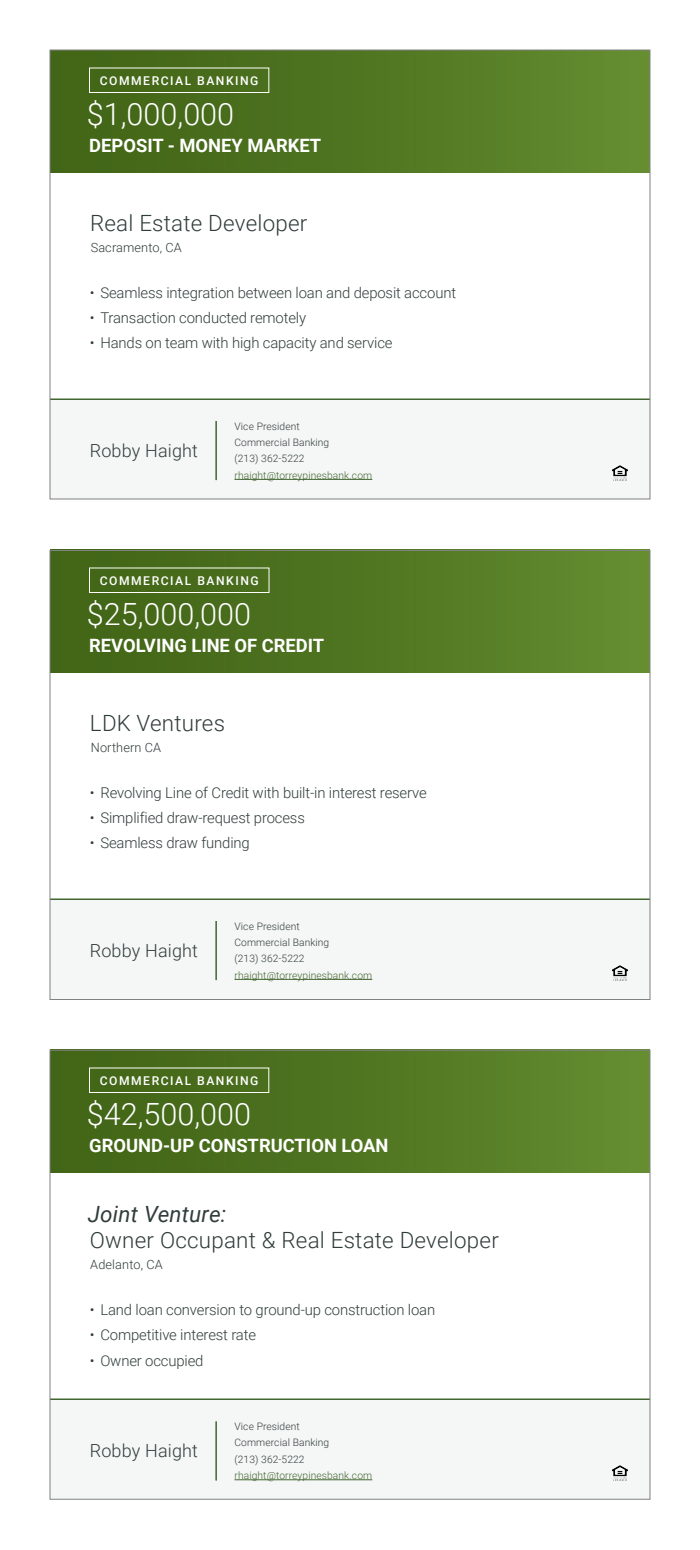
<style>
.page{position:relative;width:700px;height:1550px;background:#fff}
.page>*{position:absolute;margin:0;border:0;box-sizing:border-box;transform-origin:0 0}
.t1{font:300 30.6px "Roboto";color:#fff}
.Company{font:300 22.4px/26.9px "Roboto";letter-spacing:.01em;color:#303d3b}
.t2{font:700 18.4px "Roboto";color:#fff}
.t3{font:300 18px "Roboto";letter-spacing:.01em;color:#303d3b}
.t4{font:300 14.9px "Roboto";letter-spacing:-.01em;color:#303d3b}
.City{font:300 12.75px "Roboto";letter-spacing:.01em;color:#303d3b}
.t5{font:500 12.1px "Roboto";letter-spacing:.125em;color:#fff}
.Banker_Info{font:300 10.25px "Roboto";letter-spacing:.01em;color:#303d3b}
.t6{font:300 10.25px "Roboto";letter-spacing:.01em;color:#426630}
.s1{font-weight:400;font-style:italic}
</style>
<div class="page">
<div style="left:50px;top:1399px;width:600px;height:100px;background:#f5f6f6"></div>
<hr style="left:50px;top:1398px;width:600px;height:2px;background:#426630">
<div style="left:50px;top:1050px;width:600px;height:123px;background:linear-gradient(to right,#3e6214,#638b30)"></div>
<hr style="left:216px;top:1421px;width:1px;height:59px;background:#426630">
<div style="left:50px;top:899px;width:600px;height:100px;background:#f5f6f6"></div>
<hr style="left:50px;top:898px;width:600px;height:2px;background:#426630">
<div style="left:50px;top:550px;width:600px;height:123px;background:linear-gradient(to right,#3e6214,#638b30)"></div>
<hr style="left:216px;top:921px;width:1px;height:59px;background:#426630">
<div style="left:50px;top:399px;width:600px;height:100px;background:#f5f6f6"></div>
<hr style="left:50px;top:398px;width:600px;height:2px;background:#426630">
<div style="left:50px;top:50px;width:600px;height:123px;background:linear-gradient(to right,#3e6214,#638b30)"></div>
<hr style="left:216px;top:421px;width:1px;height:59px;background:#426630">
<hr style="left:234px;top:1480px;width:138px;height:1px;background:#426630">
<img style="left:613px;top:466px;width:14px;height:14px">
<img style="left:613px;top:966px;width:14px;height:14px">
<img style="left:613px;top:1466px;width:14px;height:14px">
<hr style="left:234px;top:979px;width:138px;height:1px;background:#426630">
<hr style="left:234px;top:479px;width:138px;height:1px;background:#426630">
<div style="left:89px;top:1068px;width:180px;height:25px;border:1px solid #fff"></div>
<div style="left:89px;top:568px;width:180px;height:25px;border:1px solid #fff"></div>
<div style="left:89px;top:68px;width:180px;height:25px;border:1px solid #fff"></div>
<h1 class="t5" style="left:100px;top:72px;width:160px">COMMERCIAL BANKING</h1>
<h1 class="t1" style="left:87px;top:93px;width:149px">$1,000,000</h1>
<h1 class="t2" style="left:89px;top:133px;width:234px">DEPOSIT - MONEY MARKET</h1>
<h2 class="Company" style="left:90px;top:209px;width:219px">Real Estate Developer</h2>
<p class="City" style="left:91px;top:238px;width:93px">Sacramento, CA</p>
<p class="t4" style="left:90px;top:282px;width:368px">• Seamless integration between loan and deposit account</p>
<p class="t4" style="left:90px;top:307px;width:218px">• Transaction conducted remotely</p>
<p class="t4" style="left:90px;top:333px;width:304px">• Hands on team with high capacity and service</p>
<p class="t3" style="left:90px;top:438px;width:110px">Robby Haight</p>
<p class="Banker_Info" style="left:234px;top:419px;width:67px">Vice President</p>
<p class="Banker_Info" style="left:234px;top:435px;width:96px">Commercial Banking</p>
<p class="Banker_Info" style="left:234px;top:452px;width:72px">(213) 362-5222</p>
<p class="t6" style="left:234px;top:468px;width:139px">rhaight@torreypinesbank.com</p>
<h1 class="t5" style="left:100px;top:572px;width:161px">COMMERCIAL BANKING</h1>
<h1 class="t1" style="left:87px;top:593px;width:166px">$25,000,000</h1>
<h1 class="t2" style="left:89px;top:633px;width:237px">REVOLVING LINE OF CREDIT</h1>
<h2 class="Company" style="left:90px;top:709px;width:137px">LDK Ventures</h2>
<p class="City" style="left:91px;top:738px;width:72px">Northern CA</p>
<p class="t4" style="left:90px;top:782px;width:339px">• Revolving Line of Credit with built-in interest reserve</p>
<p class="t4" style="left:90px;top:807px;width:217px">• Simplified draw-request process</p>
<p class="t4" style="left:90px;top:833px;width:162px">• Seamless draw funding</p>
<p class="t3" style="left:90px;top:938px;width:110px">Robby Haight</p>
<p class="Banker_Info" style="left:234px;top:919px;width:67px">Vice President</p>
<p class="Banker_Info" style="left:234px;top:935px;width:96px">Commercial Banking</p>
<p class="Banker_Info" style="left:234px;top:952px;width:72px">(213) 362-5222</p>
<p class="t6" style="left:234px;top:968px;width:139px">rhaight@torreypinesbank.com</p>
<h1 class="t5" style="left:100px;top:1072px;width:160px">COMMERCIAL BANKING</h1>
<h1 class="t1" style="left:87px;top:1093px;width:166px">$42,500,000</h1>
<h1 class="t2" style="left:89px;top:1133px;width:301px">GROUND-UP CONSTRUCTION LOAN</h1>
<h2 class="Company" style="left:88px;top:1199px;width:412px"><span class="s1">Joint Venture:<br></span>Owner Occupant &amp; Real Estate Developer</h2>
<p class="City" style="left:90px;top:1256px;width:74px">Adelanto, CA</p>
<p class="t4" style="left:90px;top:1299px;width:347px">• Land loan conversion to ground-up construction loan</p>
<p class="t4" style="left:90px;top:1325px;width:168px">• Competitive interest rate</p>
<p class="t4" style="left:90px;top:1350px;width:115px">• Owner occupied</p>
<p class="t3" style="left:90px;top:1438px;width:110px">Robby Haight</p>
<p class="Banker_Info" style="left:234px;top:1419px;width:67px">Vice President</p>
<p class="Banker_Info" style="left:234px;top:1436px;width:96px">Commercial Banking</p>
<p class="Banker_Info" style="left:234px;top:1452px;width:72px">(213) 362-5222</p>
<p class="t6" style="left:234px;top:1468px;width:139px">rhaight@torreypinesbank.com</p>
</div>
